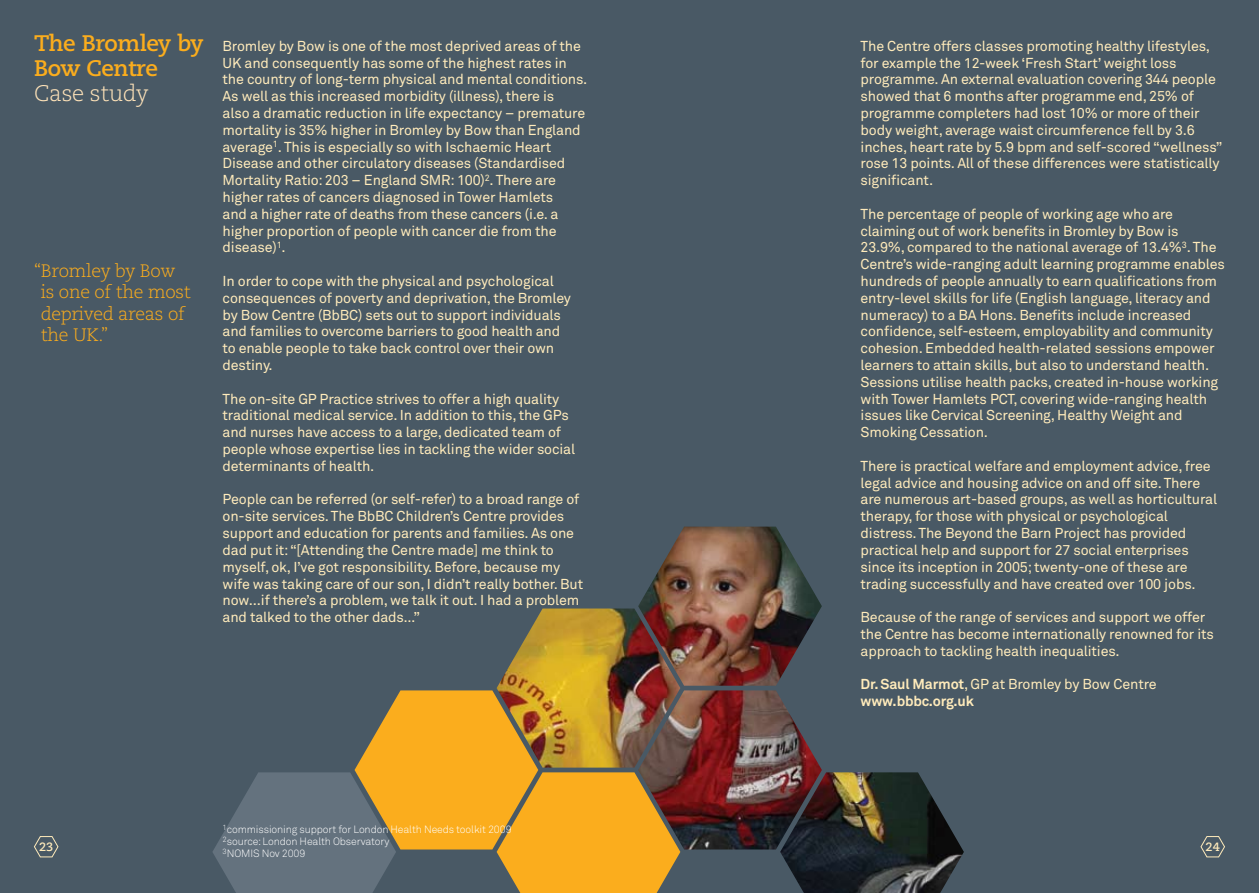
<style>
.page{position:relative;width:1259px;height:893px;background:#495965}
.page>*{position:absolute;margin:0;border:0;box-sizing:border-box;transform-origin:0 0}
.t1{font:700 22.5px/25.2px "Caecilia LT Std";letter-spacing:-.015em;color:#fbad1d}
.t2{font:300 22.5px "Caecilia LT Std";letter-spacing:-.015em;color:#ffe3b9}
.t3{font:300 18px/21px "Caecilia LT Std";letter-spacing:-.015em;color:#fbad1d}
.t4{font:14.25px/16.8px "Akkurat";letter-spacing:-.01em;color:#ffebbb}
.t5{font:700 14.25px/16.8px "Akkurat";letter-spacing:-.01em;color:#ffebbb}
.t6{font:700 12px "Caecilia LT Std";color:#ffebbb}
.t7{font:300 10.5px/12px "Akkurat";letter-spacing:-.01em;color:#fff}
.s1{font-weight:400}
</style>
<div class="page">
<svg style="left:213px;top:690px;width:283px;height:203px"></svg>
<svg style="left:34px;top:836px;width:25px;height:22px"></svg>
<img style="left:496px;top:527px;width:468px;height:366px">
<svg style="left:1200px;top:836px;width:25px;height:22px"></svg>
<h1 class="t1" style="left:34px;top:31px;width:171px">The Bromley by<br>Bow Centre</h1>
<h1 class="t2" style="left:34px;top:81px;width:116px">Case study</h1>
<p class="t3" style="left:41px;top:261px;width:152px;text-indent:-7px">“Bromley by Bow is one of the most deprived areas of the UK.”</p>
<p class="t4" style="left:223px;top:37px;width:366px">Bromley by Bow is one of the most deprived areas of the UK and consequently has some of the highest rates in the country of long-term physical and mental conditions.<br>As well as this increased morbidity (illness), there is<br>also a dramatic reduction in life expectancy – premature mortality is 35% higher in Bromley by Bow than England average<sup>1</sup>. This is especially so with Ischaemic Heart Disease and other circulatory diseases (Standardised Mortality Ratio: 203 – England SMR: 100)<sup>2</sup>. There are higher rates of cancers diagnosed in Tower Hamlets<br>and a higher rate of deaths from these cancers (i.e. a higher proportion of people with cancer die from the disease)<sup>1</sup>.</p>
<p class="t4" style="left:223px;top:272px;width:350px">In order to cope with the physical and psychological consequences of poverty and deprivation, the Bromley by Bow Centre (BbBC) sets out to support individuals and families to overcome barriers to good health and to enable people to take back control over their own destiny.</p>
<p class="t4" style="left:223px;top:390px;width:354px">The on-site GP Practice strives to offer a high quality traditional medical service. In addition to this, the GPs and nurses have access to a large, dedicated team of people whose expertise lies in tackling the wider social determinants of health.</p>
<p class="t4" style="left:223px;top:491px;width:362px">People can be referred (or self-refer) to a broad range of on-site services. The BbBC Children’s Centre provides support and education for parents and families. As one dad put it: “[Attending the Centre made] me think to myself, ok, I’ve got responsibility. Before, because my wife was taking care of our son, I didn’t really bother. But now...if there’s a problem, we talk it out. I had a problem and talked to the other dads…”</p>
<p class="t6" style="left:39px;top:840px;width:16px">23</p>
<p class="t7" style="left:223px;top:823px;width:290px"><sup>1</sup>commissioning support for London Health Needs toolkit 2009<br><sup>2</sup>source: London Health Observatory<br><sup>3</sup>NOMIS Nov 2009</p>
<p class="t4" style="left:860px;top:37px;width:363px">The Centre offers classes promoting healthy lifestyles, for example the 12-week ‘Fresh Start’ weight loss programme. An external evaluation covering 344 people showed that 6 months after programme end, 25% of programme completers had lost 10% or more of their body weight, average waist circumference fell by 3.6 inches, heart rate by 5.9 bpm and self-scored “wellness” rose 13 points. All of these differences were statistically significant.</p>
<p class="t4" style="left:860px;top:205px;width:366px">The percentage of people of working age who are claiming out of work benefits in Bromley by Bow is 23.9%, compared to the national average of 13.4%<sup>3</sup>. The Centre’s wide-ranging adult learning programme enables hundreds of people annually to earn qualifications from entry-level skills for life (English language, literacy and numeracy) to a BA Hons. Benefits include increased confidence, self-esteem, employability and community cohesion. Embedded health-related sessions empower learners to attain skills, but also to understand health.<br>Sessions utilise health packs, created in-house working with Tower Hamlets PCT, covering wide-ranging health issues like Cervical Screening, Healthy Weight and Smoking Cessation.</p>
<p class="t4" style="left:860px;top:457px;width:358px">There is practical welfare and employment advice, free legal advice and housing advice on and off site. There are numerous art-based groups, as well as horticultural therapy, for those with physical or psychological distress. The Beyond the Barn Project has provided practical help and support for 27 social enterprises since its inception in 2005; twenty-one of these are trading successfully and have created over 100 jobs.</p>
<p class="t4" style="left:860px;top:608px;width:355px">Because of the range of services and support we offer the Centre has become internationally renowned for its approach to tackling health inequalities.</p>
<p class="t5" style="left:860px;top:676px;width:298px">Dr. Saul Marmot<span class="s1">, GP at Bromley by Bow Centre </span>www.bbbc.org.uk</p>
<p class="t6" style="left:1205px;top:840px;width:16px">24</p>
</div>
